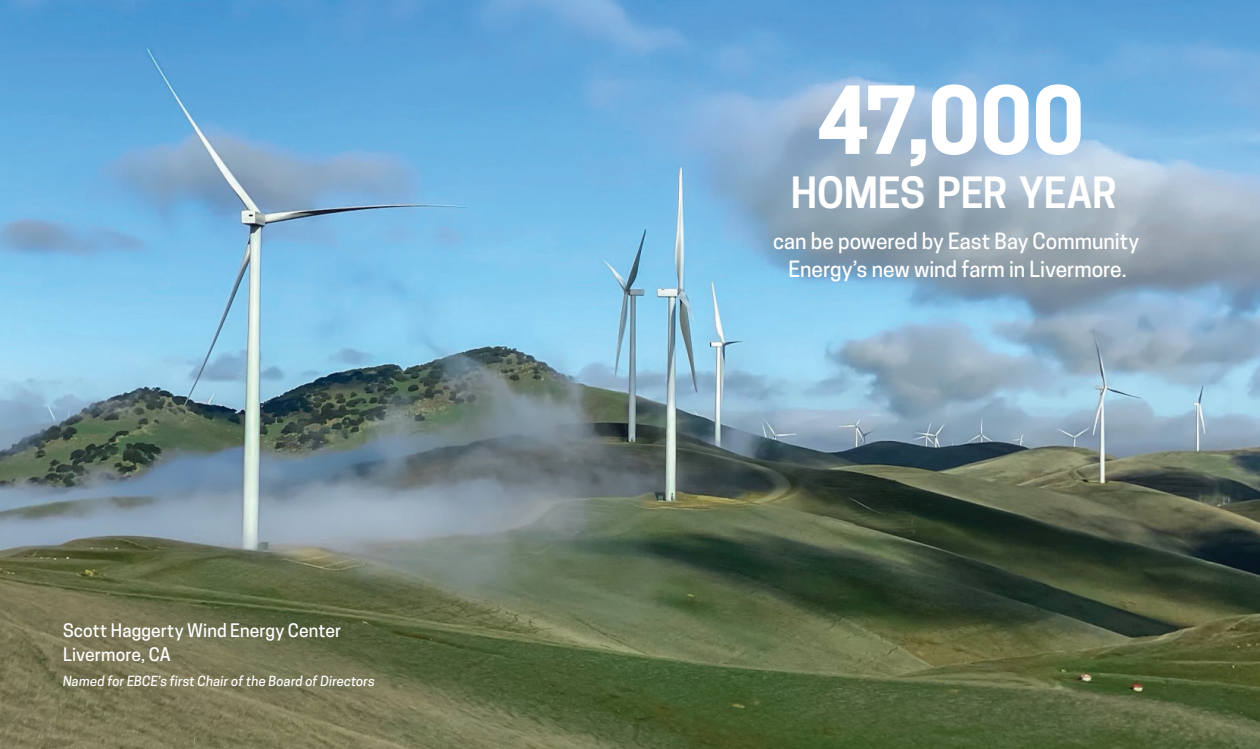
<style>
.page{position:relative;width:1260px;height:749px;background:#fff}
.page>*{position:absolute;margin:0;border:0;box-sizing:border-box;transform-origin:0 0}
.t1{font:700 87.5px "Cooper Hewitt";color:#fff}
.t2{font:600 40.43px "Cooper Hewitt";letter-spacing:-.005em;color:#fff}
.t3{font:500 21px/28px "Cooper Hewitt";letter-spacing:-.005em;color:#fff;text-align:center}
.t4{font:500 17.5px/24.5px "Cooper Hewitt";letter-spacing:.005em;color:#fff}
.t5{font:italic 500 13.12px "Cooper Hewitt";letter-spacing:.015em;color:#fff}
</style>
<div class="page">
<img style="left:0;top:0;width:1260px;height:748px">
<p class="t4" style="left:63px;top:617px;width:280px">Scott Haggerty Wind Energy Center<br>Livermore, CA</p>
<p class="t5" style="left:63px;top:672px;width:314px">Named for EBCE’s first Chair of the Board of Directors</p>
<p class="t1" style="left:817px;top:69px;width:269px">47,000</p>
<p class="t2" style="left:791px;top:169px;width:328px">HOMES PER YEAR</p>
<p class="t3" style="left:773px;top:227px;width:367px">can be powered by East Bay Community<br>Energy’s new wind farm in Livermore.</p>
</div>
